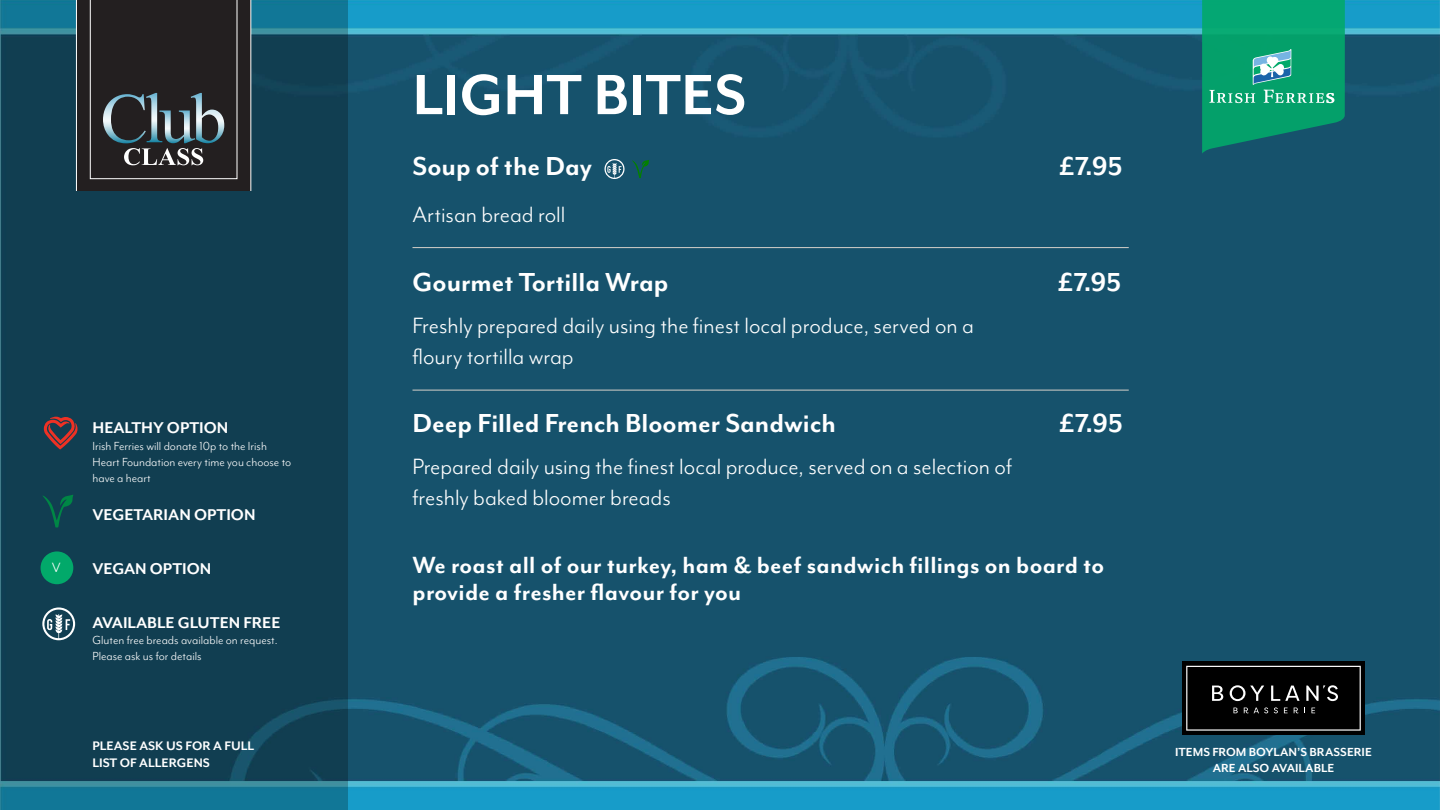
<style>
.page{position:relative;width:1440px;height:810px;background:#fff}
.page>*{position:absolute;margin:0;border:0;box-sizing:border-box;transform-origin:0 0}
.t1{font:700 65.25px "Mr Eaves Mod OT";color:#fff}
.t2{font:700 30px "Mr Eaves Mod OT";color:#fff}
.t3{font:700 27px/27px "Mr Eaves Mod OT";letter-spacing:.01em;color:#fff}
.t4{font:25.5px/31.5px "Mr Eaves Mod OT";color:#fff}
.t5{font:700 18px "Mr Eaves Mod OT";color:#fff}
.t6{font:15.45px "Mr Eaves Mod OT";color:#fff}
.t7{font:700 14.25px/17.1px "Mr Eaves Mod OT";color:#fff}
.t8{font:13.5px/16.2px "Mr Eaves Mod OT";color:#fff}
.t9{font:700 13.5px/16.2px "Mr Eaves Mod OT";color:#fff;text-align:center}
</style>
<div class="page">
<img style="left:348px;top:0;width:1092px;height:810px">
<svg style="left:0;top:0;width:348px;height:810px;background:#114256"></svg>
<svg style="left:1202px;top:0;width:143px;height:154px;background:#119b73"></svg>
<div style="left:1182px;top:661px;width:183px;height:74px;background:#000"></div>
<svg style="left:1186px;top:666px;width:175px;height:65px"></svg>
<svg style="left:76px;top:0;width:175px;height:190px;background:#323032"></svg>
<hr style="left:413px;top:247px;width:716px;height:1px;background:#d6d1ca">
<hr style="left:413px;top:390px;width:716px;height:1px;background:#d6d1ca">
<div style="left:41px;top:551px;width:32px;height:33px;background:#02a96a;border-radius:50%"></div>
<svg style="left:42px;top:607px;width:33px;height:33px"></svg>
<svg style="left:44px;top:417px;width:34px;height:32px"></svg>
<svg style="left:42px;top:495px;width:31px;height:33px"></svg>
<svg style="left:604px;top:159px;width:21px;height:20px"></svg>
<svg style="left:632px;top:160px;width:17px;height:18px"></svg>
<p class="t6" style="left:52px;top:559px;width:10px">V</p>
<p class="t5" style="left:93px;top:418px;width:137px">HEALTHY OPTION</p>
<p class="t8" style="left:93px;top:438px;width:200px">Irish Ferries will donate 10p to the Irish<br>Heart Foundation every time you choose to have a heart</p>
<p class="t5" style="left:93px;top:505px;width:165px">VEGETARIAN OPTION</p>
<p class="t5" style="left:93px;top:559px;width:120px">VEGAN OPTION</p>
<p class="t5" style="left:93px;top:613px;width:189px">AVAILABLE GLUTEN FREE</p>
<p class="t8" style="left:93px;top:632px;width:187px">Gluten free breads available on request.<br>Please ask us for details</p>
<h1 class="t1" style="left:412px;top:59px;width:336px">LIGHT BITES</h1>
<p class="t2" style="left:413px;top:150px;width:181px">Soup of the Day</p>
<p class="t2" style="left:1059px;top:150px;width:65px">£7.95</p>
<p class="t4" style="left:413px;top:199px;width:154px">Artisan bread roll</p>
<p class="t2" style="left:413px;top:266px;width:257px">Gourmet Tortilla Wrap</p>
<p class="t2" style="left:1058px;top:266px;width:65px">£7.95</p>
<p class="t4" style="left:413px;top:310px;width:563px">Freshly prepared daily using the finest local produce, served on a floury tortilla wrap</p>
<p class="t2" style="left:413px;top:407px;width:425px">Deep Filled French Bloomer Sandwich</p>
<p class="t2" style="left:1059px;top:407px;width:65px">£7.95</p>
<p class="t4" style="left:413px;top:451px;width:601px">Prepared daily using the finest local produce, served on a selection of freshly baked bloomer breads</p>
<p class="t3" style="left:413px;top:552px;width:693px">We roast all of our turkey, ham &amp; beef sandwich fillings on board to provide a fresher flavour for you</p>
<p class="t7" style="left:93px;top:737px;width:163px">PLEASE ASK US FOR A FULL<br>LIST OF ALLERGENS</p>
<p class="t9" style="left:1175px;top:744px;width:198px">ITEMS FROM BOYLAN’S BRASSERIE<br>ARE ALSO AVAILABLE</p>
</div>
